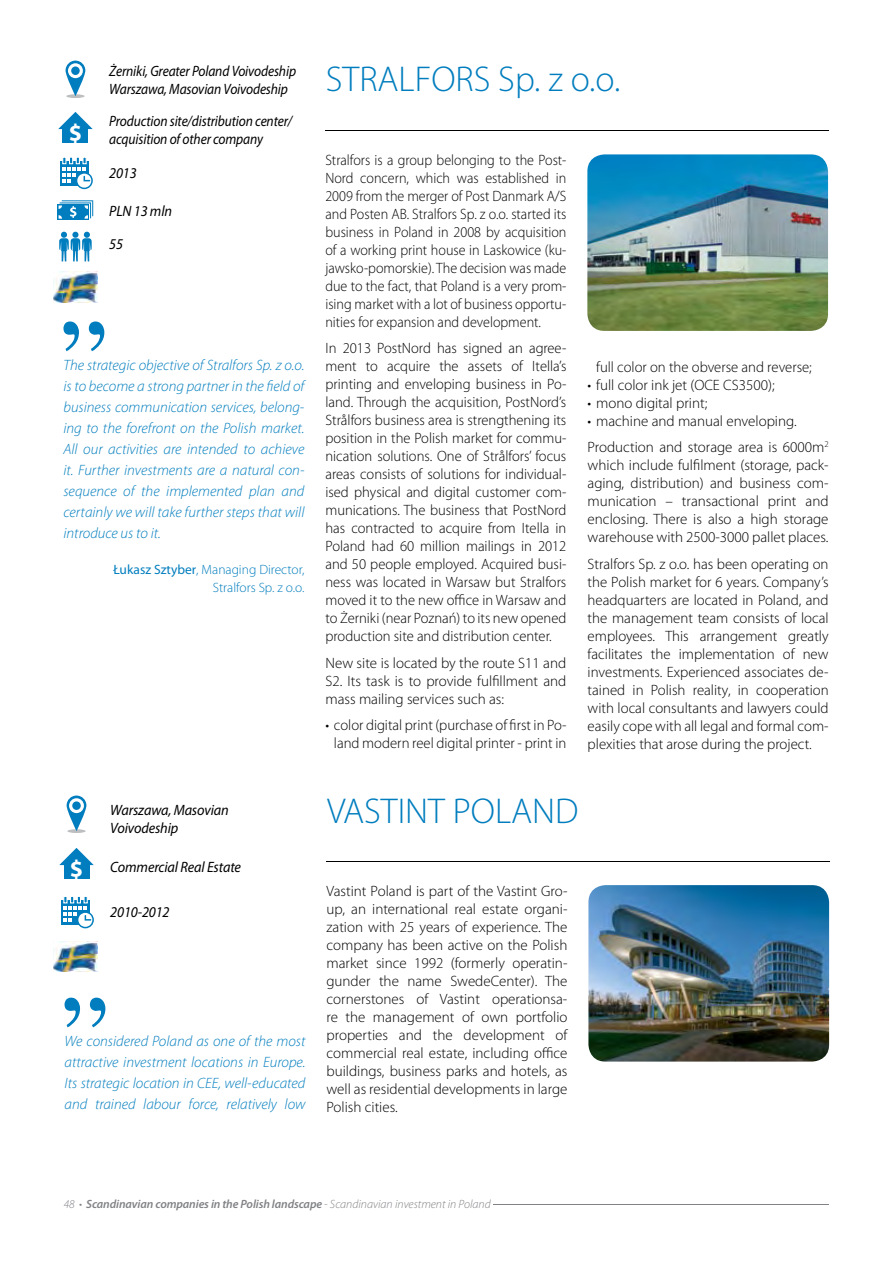
<style>
.page{position:relative;width:893px;height:1263px;background:#fff}
.page>*{position:absolute;margin:0;border:0;box-sizing:border-box;transform-origin:0 0}
.t1{font:300 36px "Myriad Pro";color:#007dbe}
.t2{font:700 24px "Myriad Pro";color:#fff}
.t3{font:300 15px/18px "Myriad Pro";color:#000;text-align:justify}
.t4{font:italic 300 15px/21px "Myriad Pro";color:#007dbe;text-align:justify}
.t5{font:300 15px/18px "Myriad Pro";color:#000;text-align:justify;scale:.94 1}
.t6{font:italic 15px/18px "Myriad Pro";letter-spacing:-.01em;color:#000;scale:.9 1}
.t7{font:italic 15px/18px "Myriad Pro";letter-spacing:-.01em;color:#000;scale:.95 1}
.t8{font:300 13.5px/18px "Myriad Pro";color:#007dbe;text-align:right}
.t9{font:italic 600 12px "Myriad Pro";letter-spacing:-.01em;color:#808285}
.s1{font-weight:400}
.s2{font-weight:300}
</style>
<div class="page">
<hr style="left:493px;top:1204px;width:336px;height:1px;background:#808285">
<img style="left:53px;top:272px;width:45px;height:30px">
<img style="left:53px;top:941px;width:45px;height:30px">
<svg style="left:63px;top:321px;width:41px;height:30px"></svg>
<svg style="left:65px;top:998px;width:40px;height:29px"></svg>
<svg style="left:66px;top:94px;width:19px;height:4px"></svg>
<svg style="left:66px;top:61px;width:19px;height:35px"></svg>
<div style="left:68px;top:63px;width:15px;height:15px;background:#fff;border-radius:50%"></div>
<div style="left:71px;top:66px;width:9px;height:9px;background:#007dbe;border-radius:50%"></div>
<svg style="left:67px;top:829px;width:19px;height:4px"></svg>
<svg style="left:67px;top:795px;width:19px;height:36px"></svg>
<div style="left:69px;top:798px;width:15px;height:15px;background:#fff;border-radius:50%"></div>
<div style="left:72px;top:801px;width:9px;height:9px;background:#007dbe;border-radius:50%"></div>
<svg style="left:59px;top:232px;width:33px;height:29px"></svg>
<div style="left:63px;top:129px;width:25px;height:14px;background:#007dbe"></div>
<svg style="left:58px;top:112px;width:35px;height:17px"></svg>
<div style="left:64px;top:865px;width:25px;height:14px;background:#007dbe"></div>
<svg style="left:59px;top:848px;width:35px;height:17px"></svg>
<div style="left:60px;top:161px;width:29px;height:24px;background:#007dbe"></div>
<svg style="left:62px;top:157px;width:31px;height:32px"></svg>
<div style="left:61px;top:900px;width:29px;height:24px;background:#007dbe"></div>
<svg style="left:63px;top:896px;width:31px;height:32px"></svg>
<hr style="left:325px;top:130px;width:504px;height:1px;background:#000">
<hr style="left:326px;top:861px;width:504px;height:1px;background:#000">
<svg style="left:58px;top:204px;width:31px;height:16px"></svg>
<svg style="left:59px;top:200px;width:34px;height:19px"></svg>
<img style="left:587px;top:154px;width:241px;height:177px">
<img style="left:588px;top:885px;width:241px;height:176px">
<h2 class="t2" style="left:69px;top:117px;width:15px">$</h2>
<p class="t6" style="left:109px;top:62px;width:209px">Żerniki, Greater Poland Voivodeship<br>Warszawa, Masovian Voivodeship</p>
<p class="t6" style="left:109px;top:112px;width:205px">Production site/distribution center/ acquisition of other company</p>
<p class="t7" style="left:109px;top:163px;width:31px">2013</p>
<p class="t7" style="left:109px;top:202px;width:68px">PLN 13 mln</p>
<p class="t7" style="left:109px;top:235px;width:16px">55</p>
<p class="t4" style="left:63px;top:354px;width:242px">The strategic objective of Stralfors Sp. z o.o. is to become a strong partner in the field of business communication services, belong&shy;ing to the forefront on the Polish market.<br>All our activities are intended to achieve it. Further investments are a natural con&shy;sequence of the implemented plan and certainly we will take further steps that will introduce us to it.</p>
<p class="t8" style="left:113px;top:561px;width:193px"><span class="s1">Łukasz Sztyber</span>, Managing Director,<br>Stralfors Sp. z o.o.</p>
<h2 class="t2" style="left:70px;top:853px;width:15px">$</h2>
<p class="t7" style="left:110px;top:801px;width:126px">Warszawa, Masovian<br>Voivodeship</p>
<p class="t7" style="left:110px;top:857px;width:139px">Commercial Real Estate</p>
<p class="t7" style="left:110px;top:903px;width:64px">2010-2012</p>
<p class="t4" style="left:65px;top:1030px;width:242px">We considered Poland as one of the most attractive investment locations in Europe.<br>Its strategic location in CEE, well-educated and trained labour force, relatively low</p>
<h1 class="t1" style="left:326px;top:59px;width:296px">STRALFORS Sp. z o.o.</h1>
<p class="t5" style="left:325px;top:151px;width:258px">Stralfors is a group belonging to the Post-Nord concern, which was established in 2009 from the merger of Post Danmark A/S and Posten AB. Stralfors Sp. z o.o. started its business in Poland in 2008 by acquisition of a working print house in Laskowice (ku&shy;jawsko-pomorskie). The decision was made due to the fact, that Poland is a very prom&shy;ising market with a lot of business opportu&shy;nities for expansion and development.</p>
<p class="t3" style="left:325px;top:340px;width:242px">In 2013 PostNord has signed an agree&shy;ment to acquire the assets of Itella’s printing and enveloping business in Po&shy;land. Through the acquisition, PostNord’s Strålfors business area is strengthening its position in the Polish market for commu&shy;nication solutions. One of Strålfors’ focus areas consists of solutions for individual&shy;ised physical and digital customer com&shy;munications. The business that PostNord has contracted to acquire from Itella in Poland had 60 million mailings in 2012 and 50 people employed. Acquired busi&shy;ness was located in Warsaw but Stralfors moved it to the new office in Warsaw and to Żerniki (near Poznań) to its new opened production site and distribution center.</p>
<p class="t3" style="left:325px;top:654px;width:242px">New site is located by the route S11 and S2. Its task is to provide fulfillment and mass mailing services such as:</p>
<p class="t3" style="left:325px;top:717px;width:242px;text-align:center">• color digital print (purchase of first in Po&shy;land modern reel digital printer - print in</p>
<p class="t3" style="left:596px;top:358px;width:217px">full color on the obverse and reverse;</p>
<p class="t3" style="left:588px;top:376px;width:188px">• full color ink jet (OCE CS3500);</p>
<p class="t3" style="left:588px;top:394px;width:121px">• mono digital print;</p>
<p class="t3" style="left:588px;top:408px;width:242px;line-height:26.5px">• machine and manual enveloping.<br>Production and storage area is 6000m<sup>2</sup></p>
<p class="t3" style="left:588px;top:457px;width:242px">which include fulfilment (storage, pack&shy;aging, distribution) and business com&shy;munication – transactional print and enclosing. There is also a high storage warehouse with 2500-3000 pallet places.</p>
<p class="t3" style="left:588px;top:555px;width:242px">Stralfors Sp. z o.o. has been operating on the Polish market for 6 years. Company’s headquarters are located in Poland, and the management team consists of local employees. This arrangement greatly facilitates the implementation of new investments. Experienced associates de&shy;tained in Polish reality, in cooperation with local consultants and lawyers could easily cope with all legal and formal com&shy;plexities that arose during the project.</p>
<h1 class="t1" style="left:327px;top:791px;width:253px">VASTINT POLAND</h1>
<p class="t3" style="left:326px;top:882px;width:242px">Vastint Poland is part of the Vastint Gro&shy;up, an international real estate organi&shy;zation with 25 years of experience. The company has been active on the Polish market since 1992 (formerly operatin&shy;gunder the name SwedeCenter). The cornerstones of Vastint operationsa&shy;re the management of own portfolio properties and the development of commercial real estate, including office buildings, business parks and hotels, as well as residential developments in large Polish cities.</p>
<p class="t9" style="left:64px;top:1196px;width:429px"><span class="s2">48 •</span> Scandinavian companies in the Polish landscape <span class="s2">- Scandinavian investment in Poland</span></p>
</div>
